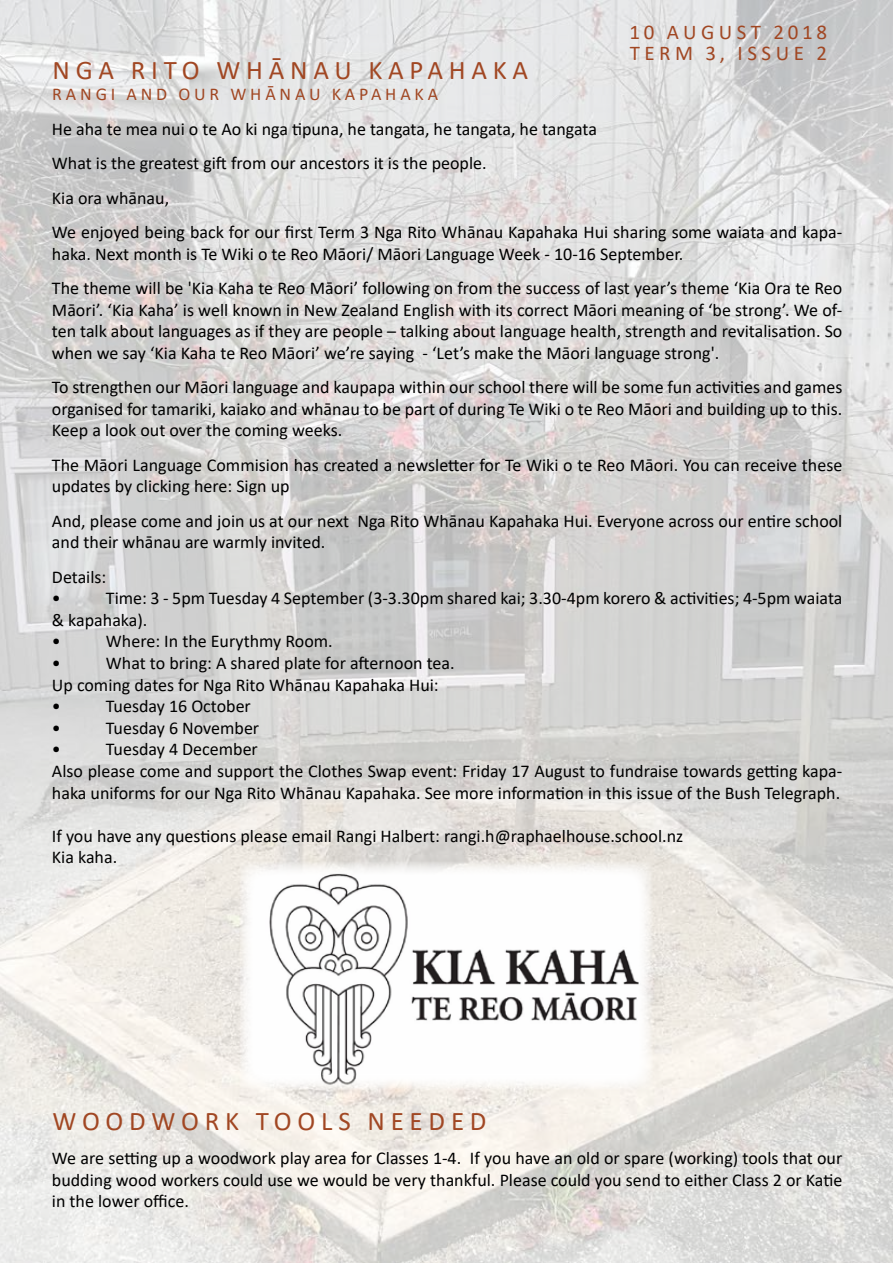
<style>
.page{position:relative;width:893px;height:1263px;background:#fff}
.page>*{position:absolute;margin:0;border:0;box-sizing:border-box;transform-origin:0 0}
.t1{font:27px "Calibri";letter-spacing:.215em;color:#a14723}
.t2{font:21px/21px "Calibri";letter-spacing:.21em;color:#a14723}
.t3{font:18px/21.6px "Calibri";color:#000}
.t4{font:18px "Calibri";letter-spacing:.215em;color:#a14723}
</style>
<div class="page">
<img style="left:0;top:0;width:893px;height:1263px">
<img style="left:240px;top:862px;width:413px;height:228px">
<p class="t2" style="left:629px;top:21px;width:199px">10 august 2018<br>TERM 3, ISSU</p>
<p class="t2" style="left:794px;top:42px;width:35px">E 2</p>
<h1 class="t1" style="left:52px;top:51px;width:477px">NGA RITO WHĀNAU KAPAHAKA</h1>
<p class="t4" style="left:52px;top:82px;width:387px">RANGI AND OU R WHĀNAU KAPAHAKA</p>
<p class="t3" style="left:52px;top:111px;width:792px;line-height:34.3px">He aha te mea nui o te Ao ki nga tipuna, he tangata, he tangata, he tangata<br>What is the greatest gift from our ancestors it is the people.<br>Kia ora whānau,<br>We enjoyed being back for our first Term 3 Nga Rito Whānau Kapahaka Hui sharing some waiata and kapa-</p>
<p class="t3" style="left:52px;top:236px;width:792px;line-height:34.3px">haka. Next month is Te Wiki o te Reo Māori/ Māori Language Week - 10-16 September.<br>The theme will be 'Kia Kaha te Reo Māori’ following on from the success of last year’s theme ‘Kia Ora te Reo</p>
<p class="t3" style="left:52px;top:298px;width:792px;text-align:justify">Māori’. ‘Kia Kaha’ is well known in New Zealand English with its correct Māori meaning of ‘be strong’. We of&shy;ten talk about languages as if they are people – talking about language health, strength and revitalisation. So when we say ‘Kia Kaha te Reo Māori’ we’re saying - ‘Let’s make the Māori language strong'.</p>
<p class="t3" style="left:52px;top:376px;width:792px;text-align:justify">To strengthen our Māori language and kaupapa within our school there will be some fun activities and games organised for tamariki, kaiako and whānau to be part of during Te Wiki o te Reo Māori and building up to this.<br>Keep a look out over the coming weeks.</p>
<p class="t3" style="left:52px;top:453px;width:792px">The Māori Language Commision has created a newsletter for Te Wiki o te Reo Māori. You can receive these updates by clicking here: Sign up</p>
<p class="t3" style="left:52px;top:509px;width:792px">And, please come and join us at our next Nga Rito Whānau Kapahaka Hui. Everyone across our entire school and their whānau are warmly invited.</p>
<p class="t3" style="left:52px;top:565px;width:56px">Details: •</p>
<p class="t3" style="left:52px;top:587px;width:792px;text-indent:54px">Time: 3 - 5pm Tuesday 4 September (3-3.30pm shared kai; 3.30-4pm korero &amp; activities; 4-5pm waiata &amp; kapahaka).<br>•</p>
<p class="t3" style="left:106px;top:630px;width:228px">Where: In the Eurythmy Room.</p>
<p class="t3" style="left:52px;top:652px;width:404px;text-indent:54px">What to bring: A shared plate for afternoon tea.<br>U p coming dates for Nga Rito Whānau Kapahaka Hui:<br>•</p>
<p class="t3" style="left:52px;top:652px;width:10px">•</p>
<p class="t3" style="left:106px;top:695px;width:146px">Tuesday 16 October</p>
<p class="t3" style="left:52px;top:717px;width:10px">•</p>
<p class="t3" style="left:106px;top:717px;width:155px">Tuesday 6 November</p>
<p class="t3" style="left:52px;top:738px;width:10px">•</p>
<p class="t3" style="left:52px;top:738px;width:792px;text-indent:54px">Tuesday 4 December<br>Also please come and support the Clothes Swap event: Friday 17 August to fundraise towards getting kapa&shy;haka uniforms for our Nga Rito Whānau Kapahaka. See more information in this issue of the Bush Telegraph.</p>
<p class="t3" style="left:52px;top:825px;width:633px">If you have any questions please email Rangi Halbert: rangi.h@raphaelhouse.school.nz<br>Kia kaha.</p>
<h1 class="t1" style="left:52px;top:1102px;width:25px">woodwork</h1>
<h1 class="t1" style="left:256px;top:1102px;width:21px">tool</h1>
<h1 class="t1" style="left:338px;top:1102px;width:146px">s needed</h1>
<p class="t3" style="left:52px;top:1147px;width:792px;text-align:justify">We are setting up a woodwork play area for Classes 1-4. If you have an old or spare (working) tools that our budding wood workers could use we would be very thankful. Please could you send to either Class 2 or Katie in the lower office.</p>
</div>
